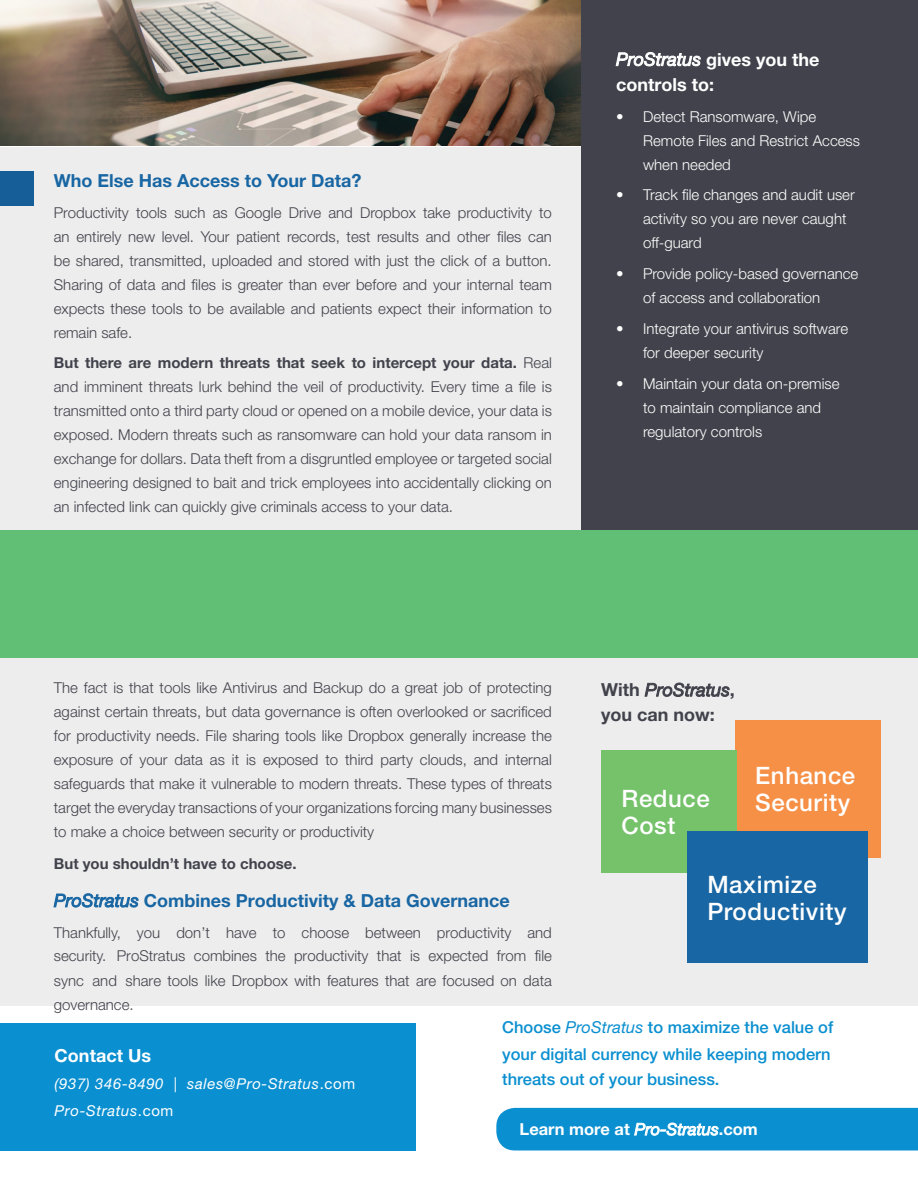
<style>
.page{position:relative;width:918px;height:1188px;background:#fff}
.page>*{position:absolute;margin:0;border:0;box-sizing:border-box;transform-origin:0 0}
.t1{font:500 24px/27px "Helvetica Neue LT Std";letter-spacing:.025em;color:#fff}
.t2{font:700 18px "Helvetica Neue LT Std";color:#1866a3}
.t3{font:700 18px/25.2px "Helvetica Neue LT Std";color:#fff}
.t4{font:700 18px/25.2px "Helvetica Neue LT Std";color:#42424c}
.t5{font:500 16.5px/26.1px "Helvetica Neue LT Std";color:#0a8fd0}
.t6{font:700 16.5px "Helvetica Neue LT Std";color:#fff}
.t7{font:300 15px/24px "Helvetica Neue LT Std";color:#42424c;text-align:justify}
.t8{font:300 15px/24px "Helvetica Neue LT Std";color:#fff}
.t9{font:italic 15px/26.7px "Helvetica Neue LT Std";letter-spacing:.04em;color:#fff}
.t10{font:700 15px "Helvetica Neue LT Std";color:#42424c}
.s1{font-weight:700}
.s2{font-weight:400;font-style:italic}
.s3{font-style:normal}
</style>
<div class="page">
<div style="left:0;top:147px;width:918px;height:858px;background:#ededed"></div>
<img style="left:0;top:0;width:581px;height:146px">
<div style="left:581px;top:0;width:337px;height:551px;background:#42424c"></div>
<div style="left:0;top:171px;width:34px;height:34px;background:#165e97"></div>
<div style="left:0;top:530px;width:918px;height:128px;background:#61be75"></div>
<div style="left:496px;top:1108px;width:422px;height:43px;background:#0a8fd0"></div>
<div style="left:0;top:1023px;width:416px;height:127px;background:#0a8fd0"></div>
<div style="left:735px;top:720px;width:146px;height:137px;background:#f69047"></div>
<div style="left:601px;top:751px;width:136px;height:122px;background:#75c26a"></div>
<div style="left:687px;top:832px;width:181px;height:131px;background:#1866a3"></div>
<p class="t2" style="left:54px;top:169px;width:309px">Who Else Has Access to Your Data?</p>
<p class="t7" style="left:54px;top:200px;width:500px">Productivity tools such as Google Drive and Dropbox take productivity to an entirely new level. Your patient records, test results and other files can be shared, transmitted, uploaded and stored with just the click of a button.<br>Sharing of data and files is greater than ever before and your internal team expects these tools to be available and patients expect their information to remain safe.</p>
<p class="t7" style="left:54px;top:351px;width:500px"><span class="s1">But there are modern threats that seek to intercept your data.</span> Real and imminent threats lurk behind the veil of productivity. Every time a file is transmitted onto a third party cloud or opened on a mobile device, your data is exposed. Modern threats such as ransomware can hold your data ransom in exchange for dollars. Data theft from a disgruntled employee or targeted social engineering designed to bait and trick employees into accidentally clicking on an infected link can quickly give criminals access to your data.</p>
<p class="t3" style="left:616px;top:46px;width:205px"><span class="s2">ProStratus</span> gives you the controls to:</p>
<p class="t8" style="left:643px;top:104px;width:218px;text-indent:-27px">• Detect Ransomware, Wipe<br>Remote Files and Restrict Access when needed</p>
<p class="t8" style="left:643px;top:183px;width:213px;text-indent:-27px">• Track file changes and audit user activity so you are never caught off-guard</p>
<p class="t8" style="left:643px;top:261px;width:217px;text-indent:-27px">• Provide policy-based governance of access and collaboration</p>
<p class="t8" style="left:643px;top:316px;width:207px;text-indent:-27px">• Integrate your antivirus software for deeper security</p>
<p class="t8" style="left:643px;top:371px;width:198px;text-indent:-27px">• Maintain your data on-premise to maintain compliance and regulatory controls</p>
<p class="t7" style="left:54px;top:675px;width:500px">The fact is that tools like Antivirus and Backup do a great job of protecting against certain threats, but data governance is often overlooked or sacrificed for productivity needs. File sharing tools like Dropbox generally increase the exposure of your data as it is exposed to third party clouds, and internal safeguards that make it vulnerable to modern threats. These types of threats target the everyday transactions of your organizations forcing many businesses to make a choice between security or productivity</p>
<p class="t10" style="left:54px;top:855px;width:244px">But you shouldn’t have to choose.</p>
<p class="t2" style="left:54px;top:889px;width:458px"><span class="s2">ProStratus</span> Combines Productivity &amp; Data Governance</p>
<p class="t7" style="left:54px;top:921px;width:500px;line-height:23px">Thankfully, you don’t have to choose between productivity and security. ProStratus combines the productivity that is expected from file</p>
<p class="t7" style="left:54px;top:968px;width:500px">sync and share tools like Dropbox with features that are focused on data governance.</p>
<p class="t4" style="left:601px;top:677px;width:135px">With <span class="s2">ProStratus</span>, you can now:</p>
<h1 class="t1" style="left:755px;top:761px;width:102px">Enhance</h1>
<h1 class="t1" style="left:622px;top:784px;width:90px">Reduce</h1>
<h1 class="t1" style="left:755px;top:788px;width:96px">Security</h1>
<h1 class="t1" style="left:622px;top:811px;width:55px">Cost</h1>
<h1 class="t1" style="left:707px;top:870px;width:141px">Maximize<br>Productivity</h1>
<p class="t3" style="left:55px;top:1043px;width:98px">Contact Us</p>
<p class="t9" style="left:55px;top:1070px;width:302px">(937) 346-8490 <span class="s3">|</span> sales<span class="s3">@</span>Pro-Stratus<span class="s3">.com<br></span>Pro-Stratus<span class="s3">.com</span></p>
<p class="t5" style="left:502px;top:1014px;width:333px">Choose <span class="s2">ProStratus</span> to maximize the value of your digital currency while keeping modern threats out of your business.</p>
<p class="t6" style="left:520px;top:1119px;width:240px">Learn more at <span class="s2">Pro-Stratus</span>.com</p>
</div>
